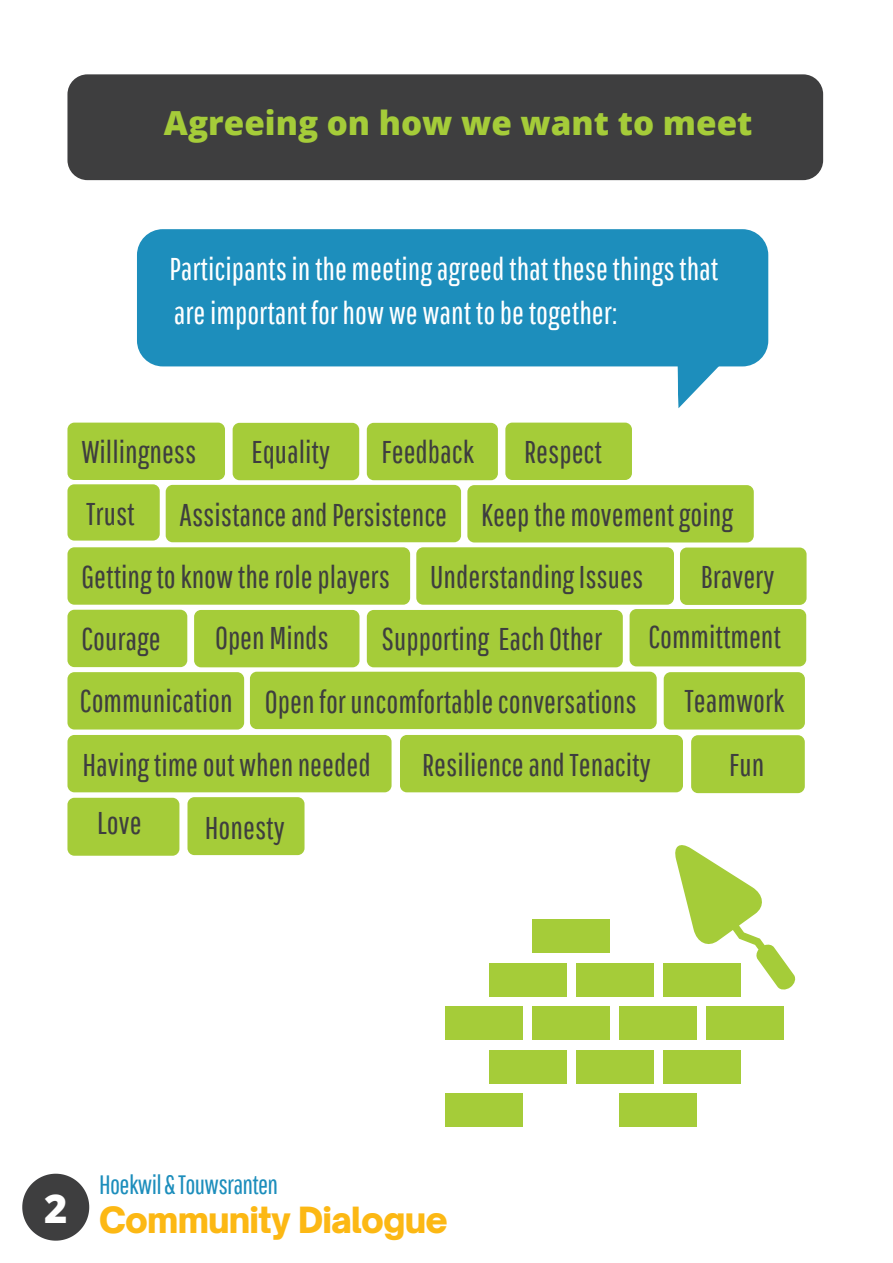
<style>
.page{position:relative;width:893px;height:1263px;background:#fff}
.page>*{position:absolute;margin:0;border:0;box-sizing:border-box;transform-origin:0 0}
.t1{font:900 34.58px "Open Sauce One";letter-spacing:-.025em;color:#fcb814}
.t2{font:800 33.22px "Open Sans";color:#a5cc39}
.t3{font:31.5px/62.6px "Pathway Gothic One";color:#3e3e3f}
.t4{font:31.5px/44px "Pathway Gothic One";color:#fff}
.t5{font:26.62px "Pathway Gothic One";letter-spacing:-.025em;color:#1d8ebc}
</style>
<div class="page">
<div style="left:67px;top:74px;width:756px;height:106px;background:#3e3e3f;border-radius:20px"></div>
<div style="left:137px;top:229px;width:631px;height:137px;background:#1d8ebc;border-radius:26px"></div>
<svg style="left:676px;top:358px;width:85px;height:50px"></svg>
<svg style="left:22px;top:1174px;width:67px;height:66px"></svg>
<div style="left:67px;top:423px;width:158px;height:57px;background:#a5cc39;border-radius:7px"></div>
<div style="left:233px;top:423px;width:126px;height:57px;background:#a5cc39;border-radius:7px"></div>
<div style="left:367px;top:423px;width:131px;height:57px;background:#a5cc39;border-radius:7px"></div>
<div style="left:505px;top:423px;width:127px;height:57px;background:#a5cc39;border-radius:7px"></div>
<div style="left:67px;top:484px;width:93px;height:57px;background:#a5cc39;border-radius:7px"></div>
<div style="left:166px;top:485px;width:295px;height:57px;background:#a5cc39;border-radius:7px"></div>
<div style="left:467px;top:485px;width:287px;height:57px;background:#a5cc39;border-radius:7px"></div>
<div style="left:67px;top:547px;width:343px;height:58px;background:#a5cc39;border-radius:7px"></div>
<div style="left:416px;top:547px;width:258px;height:58px;background:#a5cc39;border-radius:7px"></div>
<div style="left:680px;top:547px;width:126px;height:58px;background:#a5cc39;border-radius:7px"></div>
<div style="left:67px;top:610px;width:120px;height:57px;background:#a5cc39;border-radius:7px"></div>
<div style="left:194px;top:610px;width:165px;height:57px;background:#a5cc39;border-radius:7px"></div>
<div style="left:367px;top:610px;width:256px;height:57px;background:#a5cc39;border-radius:7px"></div>
<div style="left:629px;top:609px;width:177px;height:57px;background:#a5cc39;border-radius:7px"></div>
<div style="left:67px;top:672px;width:177px;height:57px;background:#a5cc39;border-radius:7px"></div>
<div style="left:250px;top:672px;width:406px;height:57px;background:#a5cc39;border-radius:7px"></div>
<div style="left:663px;top:672px;width:142px;height:57px;background:#a5cc39;border-radius:7px"></div>
<div style="left:67px;top:735px;width:324px;height:57px;background:#a5cc39;border-radius:7px"></div>
<div style="left:691px;top:735px;width:114px;height:58px;background:#a5cc39;border-radius:7px"></div>
<div style="left:67px;top:798px;width:112px;height:58px;background:#a5cc39;border-radius:7px"></div>
<div style="left:400px;top:735px;width:283px;height:57px;background:#a5cc39;border-radius:7px"></div>
<div style="left:187px;top:797px;width:117px;height:58px;background:#a5cc39;border-radius:7px"></div>
<div style="left:445px;top:1006px;width:78px;height:34px;background:#a5cc39"></div>
<div style="left:532px;top:1006px;width:78px;height:34px;background:#a5cc39"></div>
<div style="left:619px;top:1006px;width:78px;height:34px;background:#a5cc39"></div>
<div style="left:706px;top:1006px;width:78px;height:34px;background:#a5cc39"></div>
<div style="left:489px;top:963px;width:77px;height:34px;background:#a5cc39"></div>
<div style="left:576px;top:963px;width:77px;height:34px;background:#a5cc39"></div>
<div style="left:663px;top:963px;width:77px;height:34px;background:#a5cc39"></div>
<div style="left:663px;top:1050px;width:77px;height:34px;background:#a5cc39"></div>
<div style="left:576px;top:1050px;width:77px;height:34px;background:#a5cc39"></div>
<div style="left:489px;top:1050px;width:77px;height:34px;background:#a5cc39"></div>
<div style="left:445px;top:1093px;width:78px;height:34px;background:#a5cc39"></div>
<div style="left:619px;top:1093px;width:78px;height:34px;background:#a5cc39"></div>
<div style="left:532px;top:919px;width:78px;height:34px;background:#a5cc39"></div>
<svg style="left:675px;top:845px;width:121px;height:145px"></svg>
<p class="t2" style="left:164px;top:100px;width:590px">Agreeing on how we want to meet</p>
<p class="t4" style="left:169px;top:246px;width:550px">Participantsinthemeetingagreedthat thesethingsthat areimportant forhow we want tobetogether:</p>
<p class="t3" style="left:81px;top:420px;width:116px">Willingness</p>
<p class="t3" style="left:251px;top:420px;width:80px">Equality</p>
<p class="t3" style="left:381px;top:420px;width:94px">Feedback</p>
<p class="t3" style="left:81px;top:482px;width:310px">Trust<br>Gettingtoknow theroleplayers</p>
<p class="t3" style="left:524px;top:419px;width:79px">Respect</p>
<p class="t3" style="left:180px;top:482px;width:555px">AssistanceandPersistence Keepthemovementgoing</p>
<p class="t3" style="left:701px;top:544px;width:75px">Bravery</p>
<p class="t3" style="left:381px;top:607px;width:222px">Supporting Each Other</p>
<p class="t3" style="left:648px;top:605px;width:134px">Committment</p>
<p class="t3" style="left:80px;top:669px;width:558px">Communication Openforuncomfortableconversations</p>
<p class="t3" style="left:684px;top:669px;width:101px">Teamwork</p>
<p class="t3" style="left:83px;top:732px;width:290px">Havingtimeout whenneeded</p>
<p class="t3" style="left:729px;top:732px;width:37px">Fun</p>
<p class="t3" style="left:97px;top:791px;width:46px">Love</p>
<p class="t3" style="left:430px;top:545px;width:215px">UnderstandingIssues</p>
<p class="t3" style="left:81px;top:607px;width:81px">Courage</p>
<p class="t3" style="left:215px;top:606px;width:115px">Open Minds</p>
<p class="t3" style="left:422px;top:732px;width:230px">ResilienceandTenacity</p>
<p class="t3" style="left:205px;top:796px;width:81px">Honesty</p>
<p class="t5" style="left:99px;top:1168px;width:180px">Hoekwil&amp;Touwsranten</p>
<p class="t1" style="left:44px;top:1198px;width:405px"><sup>2</sup> Community Dialogue</p>
</div>
